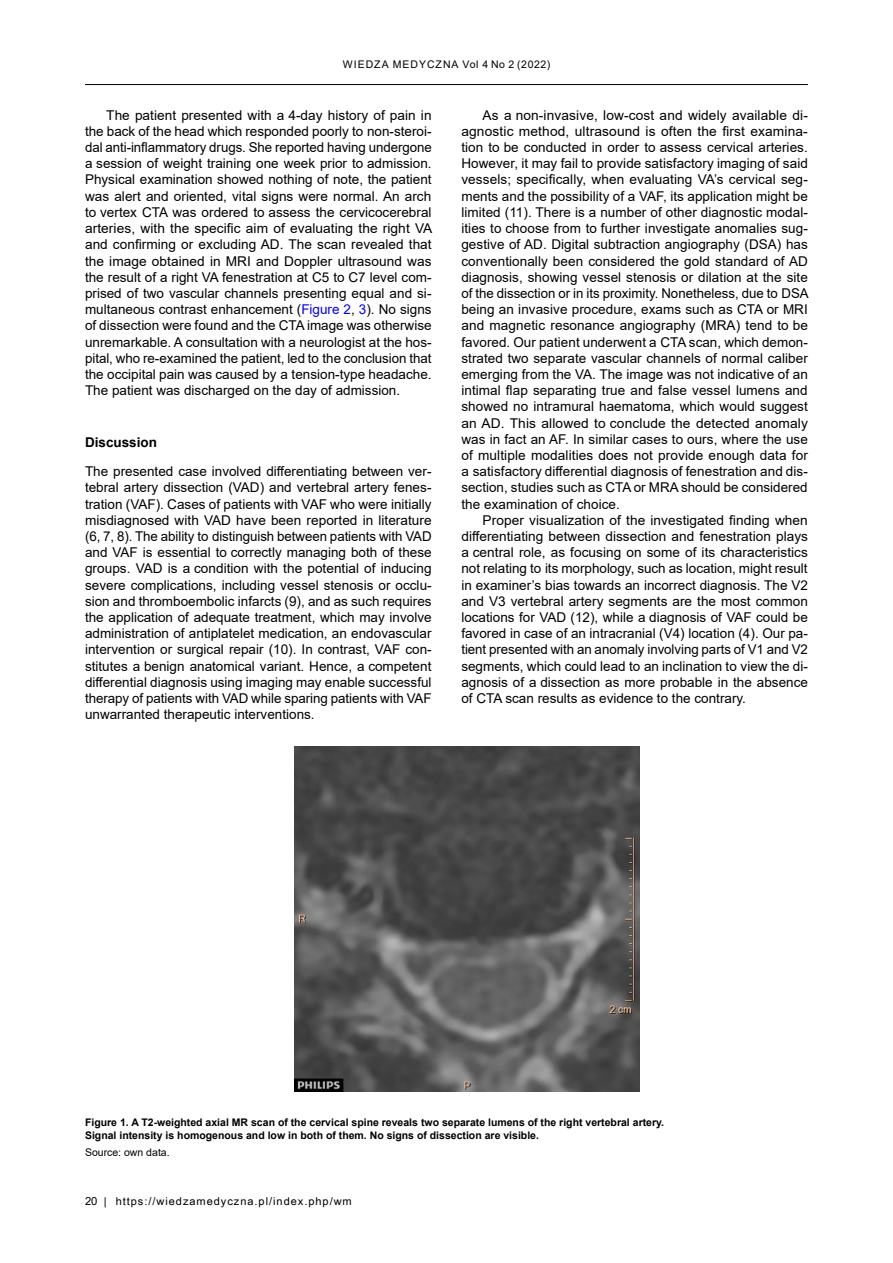
<style>
.page{position:relative;width:893px;height:1263px;background:#fff}
.page>*{position:absolute;margin:0;border:0;box-sizing:border-box;transform-origin:0 0}
.t1{font:13.5px/16.2px "Arial";color:#000;text-align:justify}
.t2{font:700 13.5px "Arial";color:#000}
.t3{font:10.8px "Arial Narrow";letter-spacing:.07em;color:#000;scale:1.25 1}
.t4{font:700 10.5px/12.6px "Arial";color:#000}
.t5{font:10.5px "Arial";letter-spacing:.095em;color:#000}
.t6{font:10.5px "Arial";color:#000}
.s1{color:#00f}
.s2{font-family:"Arial";font-size:11.25px}
</style>
<div class="page">
<hr style="left:85px;top:84px;width:723px;height:1px;background:#000">
<img style="left:294px;top:747px;width:345px;height:344px">
<p class="t5" style="left:343px;top:57px;width:209px">WIEDZA MEDYCZNA Vol 4 No 2 (2022)</p>
<p class="t1" style="left:85px;top:107px;width:349px;text-indent:21px">The patient presented with a 4-day history of pain in the back of the head which responded poorly to non-steroi&shy;dal anti-inflammatory drugs. She reported having undergone a session of weight training one week prior to admission.<br>Physical examination showed nothing of note, the patient was alert and oriented, vital signs were normal. An arch to vertex CTA was ordered to assess the cervicocerebral arteries, with the specific aim of evaluating the right VA and confirming or excluding AD. The scan revealed that the image obtained in MRI and Doppler ultrasound was the result of a right VA fenestration at C5 to C7 level com&shy;prised of two vascular channels presenting equal and si&shy;multaneous contrast enhancement (<span class="s1">Figure 2</span>, <span class="s1">3</span>). No signs of dissection were found and the CTA image was otherwise unremarkable. A consultation with a neurologist at the hos&shy;pital, who re-examined the patient, led to the conclusion that the occipital pain was caused by a tension-type headache.<br>The patient was discharged on the day of admission.</p>
<p class="t2" style="left:85px;top:432px;width:74px">Discussion</p>
<p class="t1" style="left:85px;top:463px;width:348px">The presented case involved differentiating between ver&shy;tebral artery dissection (VAD) and vertebral artery fenes&shy;tration (VAF). Cases of patients with VAF who were initially misdiagnosed with VAD have been reported in literature (6, 7, 8). The ability to distinguish between patients with VAD and VAF is essential to correctly managing both of these groups. VAD is a condition with the potential of inducing severe complications, including vessel stenosis or occlu&shy;sion and thromboembolic infarcts (9), and as such requires the application of adequate treatment, which may involve administration of antiplatelet medication, an endovascular intervention or surgical repair (10). In contrast, VAF con&shy;stitutes a benign anatomical variant. Hence, a competent differential diagnosis using imaging may enable successful therapy of patients with VAD while sparing patients with VAF unwarranted therapeutic interventions.</p>
<p class="t1" style="left:461px;top:107px;width:349px;text-indent:21px">As a non-invasive, low-cost and widely available di&shy;agnostic method, ultrasound is often the first examina&shy;tion to be conducted in order to assess cervical arteries.<br>However, it may fail to provide satisfactory imaging of said vessels; specifically, when evaluating VA’s cervical seg&shy;ments and the possibility of a VAF, its application might be limited (11). There is a number of other diagnostic modal&shy;ities to choose from to further investigate anomalies sug&shy;gestive of AD. Digital subtraction angiography (DSA) has conventionally been considered the gold standard of AD diagnosis, showing vessel stenosis or dilation at the site of the dissection or in its proximity. Nonetheless, due to DSA being an invasive procedure, exams such as CTA or MRI and magnetic resonance angiography (MRA) tend to be favored. Our patient underwent a CTA scan, which demon&shy;strated two separate vascular channels of normal caliber emerging from the VA. The image was not indicative of an intimal flap separating true and false vessel lumens and showed no intramural haematoma, which would suggest an AD. This allowed to conclude the detected anomaly was in fact an AF. In similar cases to ours, where the use of multiple modalities does not provide enough data for a satisfactory differential diagnosis of fenestration and dis&shy;section, studies such as CTA or MRA should be considered the examination of choice.</p>
<p class="t1" style="left:461px;top:512px;width:348px;text-indent:21px">Proper visualization of the investigated finding when differentiating between dissection and fenestration plays a central role, as focusing on some of its characteristics not relating to its morphology, such as location, might result in examiner’s bias towards an incorrect diagnosis. The V2 and V3 vertebral artery segments are the most common locations for VAD (12), while a diagnosis of VAF could be favored in case of an intracranial (V4) location (4). Our pa&shy;tient presented with an anomaly involving parts of V1 and V2 segments, which could lead to an inclination to view the di&shy;agnosis of a dissection as more probable in the absence of CTA scan results as evidence to the contrary.</p>
<p class="t4" style="left:85px;top:1116px;width:581px">Figure 1. A T2-weighted axial MR scan of the cervical spine reveals two separate lumens of the right vertebral artery.<br>Signal intensity is homogenous and low in both of them. No signs of dissection are visible.</p>
<p class="t6" style="left:85px;top:1144px;width:86px">Source: own data.</p>
<p class="t3" style="left:85px;top:1193px;width:215px"><span class="s2">20</span> | https://wiedzamedyczna.pl/index.php/wm</p>
</div>
